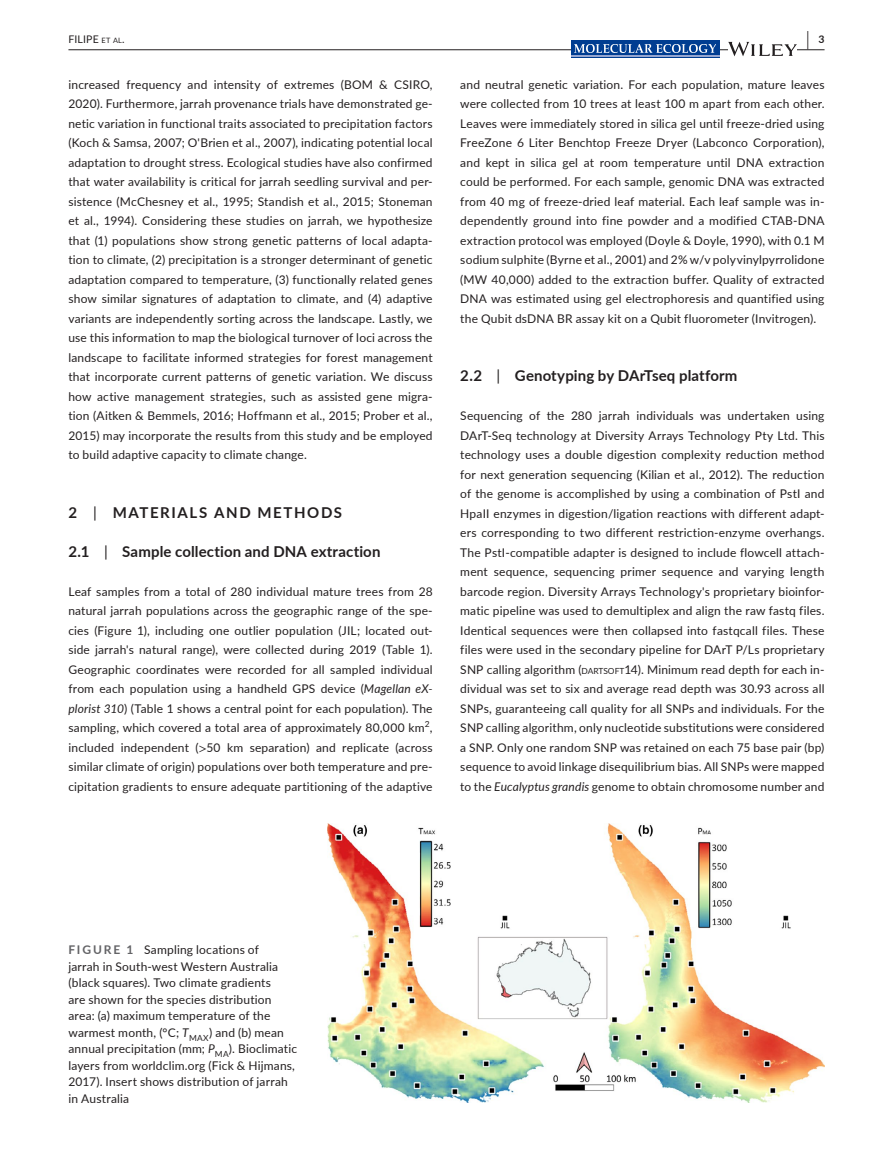
<style>
.page{position:relative;width:893px;height:1174px;background:#fff}
.page>*{position:absolute;margin:0;border:0;box-sizing:border-box;transform-origin:0 0}
.t1{font:700 19.5px "Lato";color:#231f20;scale:.43 1}
.t2{font:700 15px "Lato";letter-spacing:.01em;color:#231f20}
.t3{font:700 15px "Lato";letter-spacing:.11em;color:#231f20}
.t4{font:12px/19.5px "Lato";letter-spacing:.015em;color:#231f20;text-align:justify}
.t5{font:10.5px "Lato";letter-spacing:.015em;color:#231f20}
.t6{font:8.4px "Lato";color:#231f20}
.s1{font-size:7.35px}
.s2{font-weight:400}
.s3{font-size:8.4px}
.s4{font-style:italic}
.s5{font-family:"STIX"}
.s6{font-weight:700;color:#636366}
</style>
<div class="page">
<hr style="left:68px;top:49px;width:756px;height:1px;background:#231f20">
<div style="left:571px;top:41px;width:149px;height:17px;background:#003d91"></div>
<img style="left:575px;top:44px;width:141px;height:8px">
<hr style="left:571px;top:55px;width:149px;height:2px;background:#96a6d0">
<svg style="left:728px;top:42px;width:69px;height:14px"></svg>
<img style="left:327px;top:824px;width:497px;height:279px">
<p class="t5" style="left:68px;top:31px;width:58px">FILIPE <span class="s1">ET AL</span>.</p>
<h1 class="t1" style="left:807px;top:25px;width:43px">| <sup>3</sup></h1>
<p class="t4" style="left:68px;top:74px;width:366px">increased frequency and intensity of extremes (BOM &amp; CSIRO, 2020). Furthermore, jarrah provenance trials have demonstrated ge&shy;netic variation in functional traits associated to precipitation factors (Koch &amp; Samsa, 2007; O'Brien et al., 2007), indicating potential local adaptation to drought stress. Ecological studies have also confirmed that water availability is critical for jarrah seedling survival and per&shy;sistence (McChesney et al., 1995; Standish et al., 2015; Stoneman et al., 1994). Considering these studies on jarrah, we hypothesize that (1) populations show strong genetic patterns of local adapta&shy;tion to climate, (2) precipitation is a stronger determinant of genetic adaptation compared to temperature, (3) functionally related genes show similar signatures of adaptation to climate, and (4) adaptive variants are independently sorting across the landscape. Lastly, we use this information to map the biological turnover of loci across the landscape to facilitate informed strategies for forest management that incorporate current patterns of genetic variation. We discuss how active management strategies, such as assisted gene migra&shy;tion (Aitken &amp; Bemmels, 2016; Hoffmann et al., 2015; Prober et al., 2015) may incorporate the results from this study and be employed to build adaptive capacity to climate change.</p>
<p class="t4" style="left:460px;top:74px;width:366px">and neutral genetic variation. For each population, mature leaves were collected from 10 trees at least 100 m apart from each other.<br>Leaves were immediately stored in silica gel until freeze-dried using FreeZone 6 Liter Benchtop Freeze Dryer (Labconco Corporation), and kept in silica gel at room temperature until DNA extraction could be performed. For each sample, genomic DNA was extracted from 40 mg of freeze-dried leaf material. Each leaf sample was in&shy;dependently ground into fine powder and a modified CTAB-DNA extraction protocol was employed (Doyle &amp; Doyle, 1990), with 0.1 M sodium sulphite (Byrne et al., 2001) and 2% w/v polyvinylpyrrolidone (MW 40,000) added to the extraction buffer. Quality of extracted DNA was estimated using gel electrophoresis and quantified using the Qubit dsDNA BR assay kit on a Qubit fluorometer (Invitrogen).</p>
<p class="t2" style="left:460px;top:365px;width:279px">2.2 <span class="s2">|</span> Genotyping by DArTseq platform</p>
<p class="t4" style="left:460px;top:405px;width:366px">Sequencing of the 280 jarrah individuals was undertaken using DArT-Seq technology at Diversity Arrays Technology Pty Ltd. This technology uses a double digestion complexity reduction method for next generation sequencing (Kilian et al., 2012). The reduction of the genome is accomplished by using a combination of PstI and HpaII enzymes in digestion/ligation reactions with different adapt&shy;ers corresponding to two different restriction-enzyme overhangs.<br>The PstI-compatible adapter is designed to include flowcell attach&shy;ment sequence, sequencing primer sequence and varying length barcode region. Diversity Arrays Technology's proprietary bioinfor&shy;matic pipeline was used to demultiplex and align the raw fastq files.<br>Identical sequences were then collapsed into fastqcall files. These files were used in the secondary pipeline for DArT P/Ls proprietary SNP calling algorithm (<span class="s3">DARTSOFT</span>14). Minimum read depth for each in&shy;dividual was set to six and average read depth was 30.93 across all SNPs, guaranteeing call quality for all SNPs and individuals. For the SNP calling algorithm, only nucleotide substitutions were considered a SNP. Only one random SNP was retained on each 75 base pair (bp) sequence to avoid linkage disequilibrium bias. All SNPs were mapped to the <span class="s4">Eucalyptus grandis</span> genome to obtain chromosome number and</p>
<p class="t3" style="left:68px;top:501px;width:275px">2 <span class="s2">|</span> MATERIALS AND METHODS</p>
<p class="t2" style="left:68px;top:540px;width:314px">2.1 <span class="s2">|</span> Sample collection and DNA extraction</p>
<p class="t4" style="left:68px;top:581px;width:366px">Leaf samples from a total of 280 individual mature trees from 28 natural jarrah populations across the geographic range of the spe&shy;cies (Figure 1), including one outlier population (JIL; located out&shy;side jarrah's natural range), were collected during 2019 (Table 1).<br>Geographic coordinates were recorded for all sampled individual from each population using a handheld GPS device (<span class="s4">Magellan eX&shy;plorist 310</span>) (Table 1 shows a central point for each population). The sampling, which covered a total area of approximately 80,000 km ,</p>
<p class="t6" style="left:425px;top:718px;width:6px">2</p>
<p class="t4" style="left:68px;top:737px;width:366px">included independent (<span class="s5">&gt;</span>50 km separation) and replicate (across similar climate of origin) populations over both temperature and pre&shy;cipitation gradients to ensure adequate partitioning of the adaptive</p>
<p class="t4" style="left:68px;top:941px;width:230px;line-height:16.5px;text-align:left"><span class="s6">FIGURE 1</span> Sampling locations of<br>jarrah in South-west Western Australia (black squares). Two climate gradients<br>are shown for the species distribution area: (a) maximum temperature of the warmest month, (°C; <span class="s4">T</span><sub>MAX</sub>) and (b) mean annual precipitation (mm; <span class="s4">P</span><sub>MA</sub>). Bioclimatic layers from worldclim.org (Fick &amp; Hijmans, 2017). Insert shows distribution of jarrah in Australia</p>
</div>
